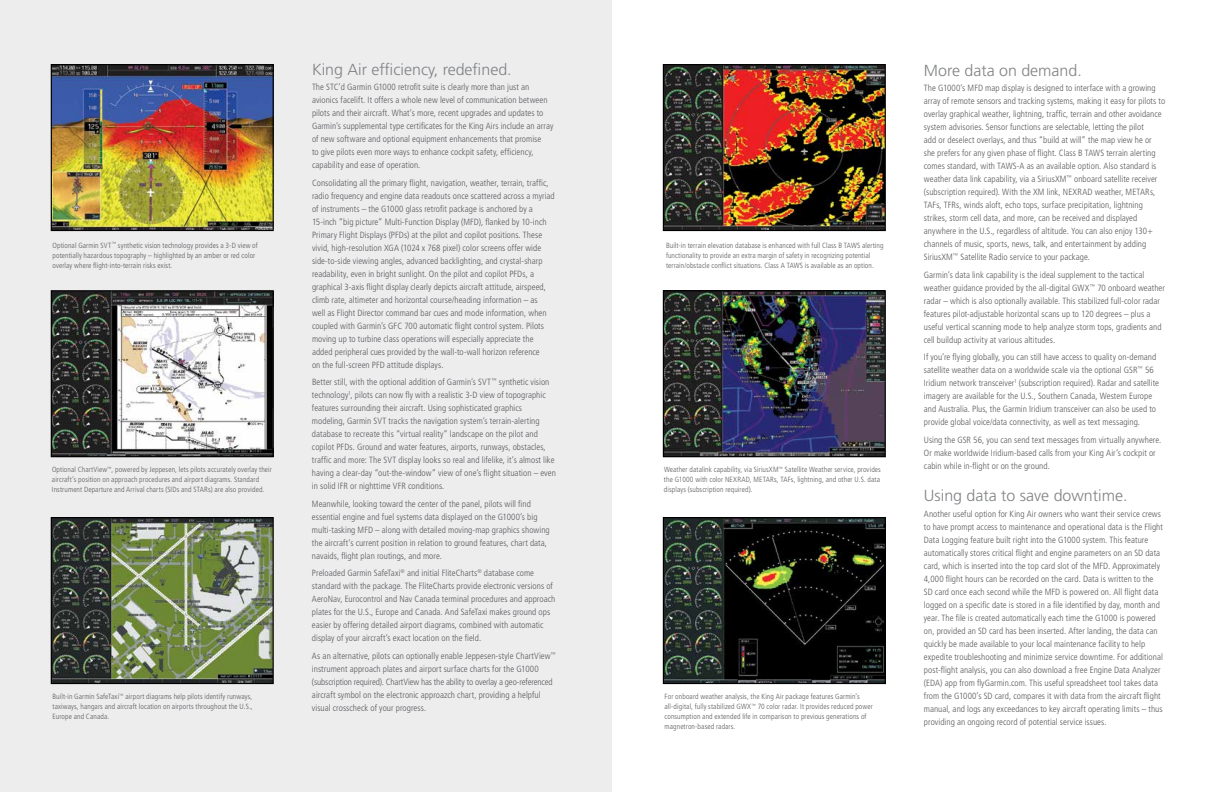
<style>
.page{position:relative;width:1224px;height:792px;background:#fff}
.page>*{position:absolute;margin:0;border:0;box-sizing:border-box;transform-origin:0 0}
.t1{font:300 16px "Frutiger LT Std";color:#808285}
.t2{font:300 condensed 9px/13px "Frutiger LT Std";letter-spacing:.005em;color:#58595b}
.t3{font:300 condensed 7.5px/10px "Frutiger LT Std";letter-spacing:.015em;color:#58595b}
</style>
<div class="page">
<div style="left:0;top:0;width:612px;height:792px;background:#ededee"></div>
<img style="left:53px;top:66px;width:219px;height:163px">
<div style="left:51px;top:64px;width:223px;height:167px;border:1px solid #000"></div>
<img style="left:53px;top:292px;width:219px;height:163px">
<div style="left:51px;top:290px;width:223px;height:167px;border:1px solid #000"></div>
<img style="left:53px;top:519px;width:219px;height:163px">
<div style="left:51px;top:517px;width:223px;height:167px;border:1px solid #000"></div>
<img style="left:665px;top:292px;width:219px;height:163px">
<div style="left:663px;top:290px;width:223px;height:167px;border:1px solid #000"></div>
<img style="left:665px;top:66px;width:219px;height:163px">
<div style="left:663px;top:64px;width:223px;height:167px;border:1px solid #000"></div>
<img style="left:665px;top:519px;width:219px;height:163px">
<div style="left:663px;top:517px;width:223px;height:167px;border:1px solid #000"></div>
<p class="t3" style="left:53px;top:240px;width:207px">Optional Garmin SVT<sup>™</sup> synthetic vision technology provides a 3-D view of potentially hazardous topography – highlighted by an amber or red color overlay where flight-into-terrain risks exist.</p>
<p class="t3" style="left:52px;top:465px;width:221px">Optional ChartView<sup>™</sup>, powered by Jeppesen, lets pilots accurately overlay their aircraft’s position on approach procedures and airport diagrams. Standard<br>Instrument Departure and Arrival charts (SIDs and STARs) are also provided.</p>
<p class="t3" style="left:52px;top:691px;width:202px;text-align:justify">Built-in Garmin SafeTaxi<sup>™</sup> airport diagrams help pilots identify runways, taxiways, hangars and aircraft location on airports throughout the U.S., Europe and Canada.</p>
<h1 class="t1" style="left:312px;top:61px;width:201px">King Air efficiency, redefined.</h1>
<p class="t2" style="left:312px;top:81px;width:243px">The STC’d Garmin G1000 retrofit suite is clearly more than just an avionics facelift. It offers a whole new level of communication between pilots and their aircraft. What’s more, recent upgrades and updates to Garmin’s supplemental type certificates for the King Airs include an array of new software and optional equipment enhancements that promise<br>to give pilots even more ways to enhance cockpit safety, efficiency, capability and ease of operation.</p>
<p class="t2" style="left:312px;top:176px;width:244px">Consolidating all the primary flight, navigation, weather, terrain, traffic, radio frequency and engine data readouts once scattered across a myriad of instruments – the G1000 glass retrofit package is anchored by a 15-inch “big picture” Multi-Function Display (MFD), flanked by 10-inch Primary Flight Displays (PFDs) at the pilot and copilot positions. These vivid, high-resolution XGA (1024 x 768 pixel) color screens offer wide side-to-side viewing angles, advanced backlighting, and crystal-sharp readability, even in bright sunlight. On the pilot and copilot PFDs, a graphical 3-axis flight display clearly depicts aircraft attitude, airspeed, climb rate, altimeter and horizontal course/heading information – as<br>well as Flight Director command bar cues and mode information, when coupled with Garmin’s GFC 700 automatic flight control system. Pilots moving up to turbine class operations will especially appreciate the added peripheral cues provided by the wall-to-wall horizon reference<br>on the full-screen PFD attitude displays.</p>
<p class="t2" style="left:312px;top:376px;width:245px">Better still, with the optional addition of Garmin’s SVT<sup>™</sup> synthetic vision technology<sup>1</sup>, pilots can now fly with a realistic 3-D view of topographic features surrounding their aircraft. Using sophisticated graphics modeling, Garmin SVT tracks the navigation system’s terrain-alerting database to recreate this “virtual reality” landscape on the pilot and copilot PFDs. Ground and water features, airports, runways, obstacles, traffic and more: The SVT display looks so real and lifelike, it’s almost like having a clear-day “out-the-window” view of one’s flight situation – even in solid IFR or nighttime VFR conditions.</p>
<p class="t2" style="left:312px;top:497px;width:239px">Meanwhile, looking toward the center of the panel, pilots will find essential engine and fuel systems data displayed on the G1000’s big multi-tasking MFD – along with detailed moving-map graphics showing the aircraft’s current position in relation to ground features, chart data, navaids, flight plan routings, and more.</p>
<p class="t2" style="left:312px;top:567px;width:245px">Preloaded Garmin SafeTaxi<sup>®</sup> and initial FliteCharts<sup>®</sup> database come standard with the package. The FliteCharts provide electronic versions of AeroNav, Eurocontrol and Nav Canada terminal procedures and approach plates for the U.S., Europe and Canada. And SafeTaxi makes ground ops easier by offering detailed airport diagrams, combined with automatic display of your aircraft’s exact location on the field.</p>
<p class="t2" style="left:312px;top:649px;width:245px">As an alternative, pilots can optionally enable Jeppesen-style ChartView<sup>™ </sup>instrument approach plates and airport surface charts for the G1000 (subscription required). ChartView has the ability to overlay a geo-referenced aircraft symbol on the electronic approazch chart, providing a helpful visual crosscheck of your progress.</p>
<p class="t3" style="left:666px;top:240px;width:219px">Built-in terrain elevation database is enhanced with full Class B TAWS alerting functionality to provide an extra margin of safety in recognizing potential terrain/obstacle conflict situations. Class A TAWS is available as an option.</p>
<p class="t3" style="left:664px;top:465px;width:218px;text-align:justify">Weather datalink capability, via SiriusXM<sup>™</sup> Satellite Weather service, provides the G1000 with color NEXRAD, METARs, TAFs, lightning, and other U.S. data displays (subscription required).</p>
<p class="t3" style="left:665px;top:691px;width:210px">For onboard weather analysis, the King Air package features Garmin’s all-digital, fully stabilized GWX<sup>™</sup> 70 color radar. It provides reduced power consumption and extended life in comparison to previous generations of magnetron-based radars.</p>
<h1 class="t1" style="left:924px;top:61px;width:159px">More data on demand.</h1>
<p class="t2" style="left:924px;top:82px;width:243px">The G1000’s MFD map display is designed to interface with a growing array of remote sensors and tracking systems, making it easy for pilots to overlay graphical weather, lightning, traffic, terrain and other avoidance system advisories. Sensor functions are selectable, letting the pilot<br>add or deselect overlays, and thus “build at will” the map view he or<br>she prefers for any given phase of flight. Class B TAWS terrain alerting comes standard, with TAWS-A as an available option. Also standard is weather data link capability, via a SiriusXM<sup>™</sup> onboard satellite receiver (subscription required). With the XM link, NEXRAD weather, METARs, TAFs, TFRs, winds aloft, echo tops, surface precipitation, lightning strikes, storm cell data, and more, can be received and displayed anywhere in the U.S., regardless of altitude. You can also enjoy 130+ channels of music, sports, news, talk, and entertainment by adding SiriusXM<sup>™</sup> Satellite Radio service to your package.</p>
<p class="t2" style="left:924px;top:268px;width:243px">Garmin’s data link capability is the ideal supplement to the tactical weather guidance provided by the all-digital GWX<sup>™</sup> 70 onboard weather radar – which is also optionally available. This stabilized full-color radar features pilot-adjustable horizontal scans up to 120 degrees – plus a useful vertical scanning mode to help analyze storm tops, gradients and cell buildup activity at various altitudes.</p>
<p class="t2" style="left:924px;top:351px;width:237px">If you’re flying globally, you can still have access to quality on-demand satellite weather data on a worldwide scale via the optional GSR<sup>™</sup> 56<br>Iridium network transceiver<sup>1</sup> (subscription required). Radar and satellite imagery are available for the U.S., Southern Canada, Western Europe and Australia. Plus, the Garmin Iridium transceiver can also be used to provide global voice/data connectivity, as well as text messaging.</p>
<p class="t2" style="left:924px;top:433px;width:239px">Using the GSR 56, you can send text messages from virtually anywhere.<br>Or make worldwide Iridium-based calls from your King Air’s cockpit or cabin while in-flight or on the ground.</p>
<h1 class="t1" style="left:924px;top:487px;width:205px">Using data to save downtime.</h1>
<p class="t2" style="left:924px;top:507px;width:241px">Another useful option for King Air owners who want their service crews to have prompt access to maintenance and operational data is the Flight Data Logging feature built right into the G1000 system. This feature automatically stores critical flight and engine parameters on an SD data card, which is inserted into the top card slot of the MFD. Approximately 4,000 flight hours can be recorded on the card. Data is written to the SD card once each second while the MFD is powered on. All flight data logged on a specific date is stored in a file identified by day, month and year. The file is created automatically each time the G1000 is powered on, provided an SD card has been inserted. After landing, the data can quickly be made available to your local maintenance facility to help expedite troubleshooting and minimize service downtime. For additional post-flight analysis, you can also download a free Engine Data Analyzer (EDA) app from flyGarmin.com. This useful spreadsheet tool takes data from the G1000’s SD card, compares it with data from the aircraft flight manual, and logs any exceedances to key aircraft operating limits – thus providing an ongoing record of potential service issues.</p>
</div>
